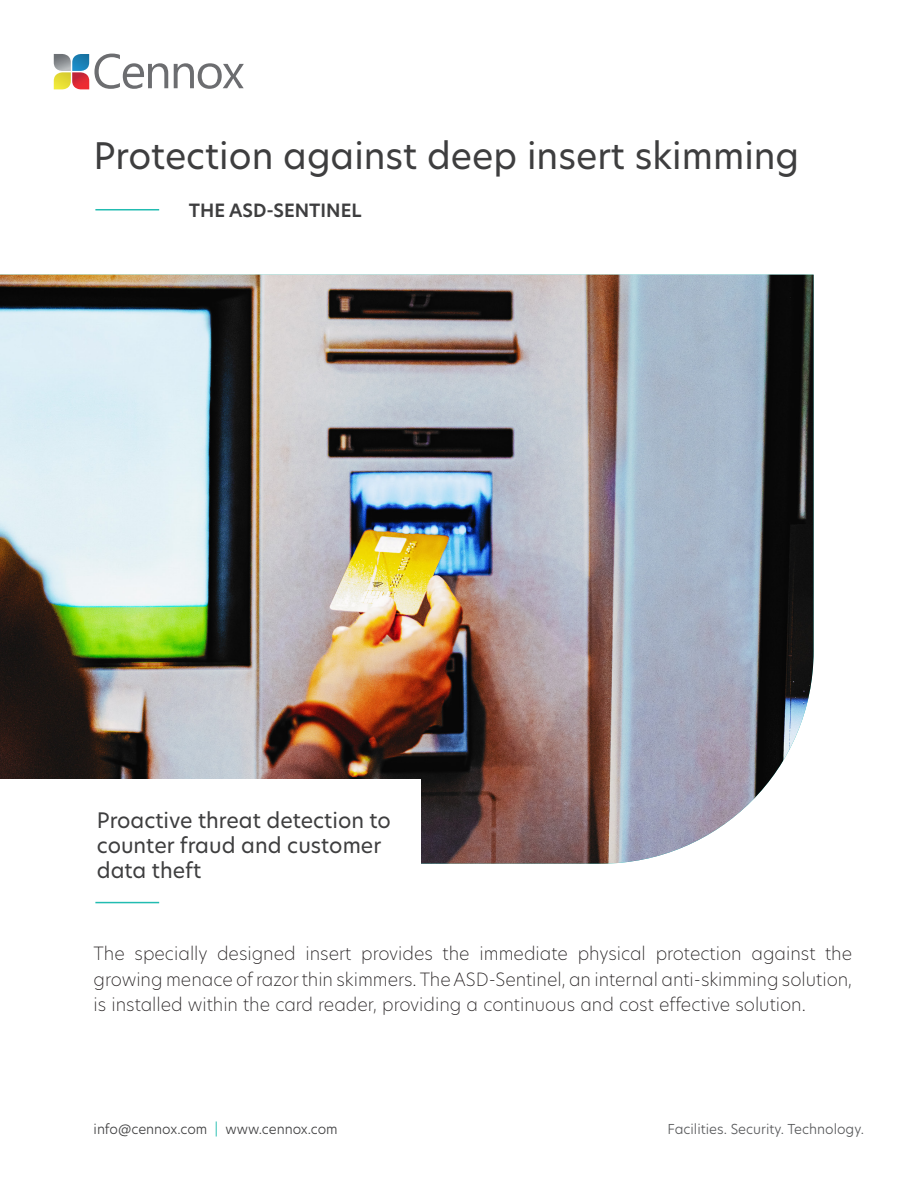
<style>
.page{position:relative;width:918px;height:1188px;background:#fff}
.page>*{position:absolute;margin:0;border:0;box-sizing:border-box;transform-origin:0 0}
.t1{font:36px "New Hero";color:#3e3e3f}
.t2{font:21px/25.2px "Hero New";color:#3e3e3f}
.t3{font:200 18px/25.5px "New Hero";color:#231f20;text-align:justify}
.t4{font:600 18px "New Hero";color:#3e3e3f}
.t5{font:300 13.5px "New Hero";color:#57585a}
.t6{font:300 13.5px "New Hero";color:#3e3e3f}
.s1{color:#22bcaf}
</style>
<div class="page">
<img style="left:0;top:275px;width:814px;height:589px">
<svg style="left:174px;top:63px;width:70px;height:26px"></svg>
<svg style="left:54px;top:54px;width:114px;height:35px"></svg>
<hr style="left:95px;top:209px;width:64px;height:1px;background:#22bcb1">
<hr style="left:95px;top:902px;width:64px;height:1px;background:#22bcb1">
<div style="left:0;top:779px;width:420px;height:106px;background:#fff"></div>
<p class="t1" style="left:94px;top:131px;width:707px">Protection against deep insert skimming</p>
<p class="t4" style="left:189px;top:198px;width:174px">THE ASD-SENTINEL</p>
<p class="t2" style="left:97px;top:807px;width:296px">Proactive threat detection to counter fraud and customer data theft</p>
<p class="t3" style="left:94px;top:941px;width:760px">The specially designed insert provides the immediate physical protection against the growing menace of razor thin skimmers. The ASD-Sentinel, an internal anti-skimming solution, is installed within the card reader, providing a continuous and cost effective solution.</p>
<p class="t6" style="left:94px;top:1120px;width:246px">info@cennox.com <span class="s1">|</span> www.cennox.com</p>
<p class="t5" style="left:667px;top:1120px;width:198px">Facilities. Security. Technology.</p>
</div>
